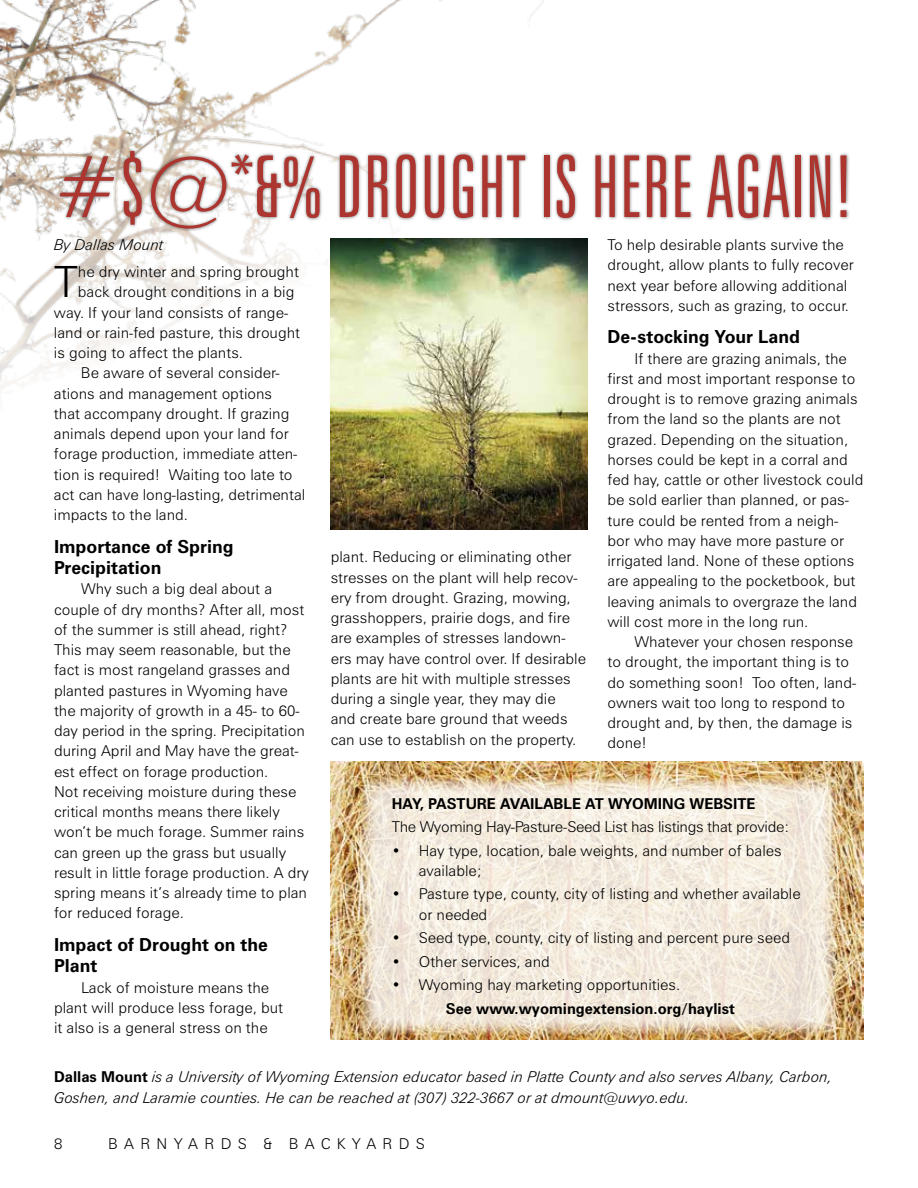
<style>
.page{position:relative;width:918px;height:1188px;background:#fff}
.page>*{position:absolute;margin:0;border:0;box-sizing:border-box;transform-origin:0 0}
.t1{font:300 extra-condensed 85.5px "Zurich BT";color:#ac352f}
.t2{font:300 43.2px "Zurich BT";color:#000}
.t3{font:700 18px/21.6px "Zurich BT";color:#000}
.t4{font:300 15px/20.2px "Zurich BT";color:#000}
.t5{font:italic 300 15px/21px "Zurich BT";color:#000}
.t6{font:700 15px "Zurich BT";color:#000}
.t7{font:300 15px "Zurich BT";letter-spacing:-.02em;color:#000}
.t8{font:300 15px "Zurich BT";letter-spacing:.42em;color:#000}
.s1{font-weight:700;font-style:normal}
</style>
<div class="page">
<img style="left:331px;top:761px;width:533px;height:279px">
<img style="left:0;top:0;width:588px;height:530px">
<div style="left:56px;top:148px;width:794px;height:84px;background:#000;opacity:.5"></div>
<img style="left:331px;top:238px;width:256px;height:291px">
<svg style="left:362px;top:778px;width:475px;height:257px;background:#f0e6d7"></svg>
<h1 class="t1" style="left:54px;top:140px;width:800px">#$@*&amp;% DROUGHT IS HERE AGAIN!</h1>
<p class="t5" style="left:54px;top:234px;width:111px">By Dallas Mount</p>
<h2 class="t2" style="left:54px;top:256px;width:25px">T</h2>
<p class="t4" style="left:78px;top:262px;width:223px">he dry winter and spring brought</p>
<p class="t4" style="left:78px;top:282px;width:218px">back drought conditions in a big</p>
<p class="t4" style="left:54px;top:302px;width:236px">way. If your land consists of range-</p>
<p class="t4" style="left:54px;top:322px;width:248px">land or rain-fed pasture, this drought</p>
<p class="t4" style="left:54px;top:343px;width:191px">is going to affect the plants.</p>
<p class="t4" style="left:81px;top:363px;width:200px">Be aware of several consider-</p>
<p class="t4" style="left:54px;top:383px;width:220px">ations and management options</p>
<p class="t4" style="left:54px;top:403px;width:237px">that accompany drought. If grazing</p>
<p class="t4" style="left:54px;top:424px;width:236px">animals depend upon your land for</p>
<p class="t4" style="left:54px;top:444px;width:245px">forage production, immediate atten-</p>
<p class="t4" style="left:54px;top:464px;width:240px">tion is required! Waiting too late to</p>
<p class="t4" style="left:54px;top:484px;width:253px">act can have long-lasting, detrimental</p>
<p class="t4" style="left:54px;top:505px;width:136px">impacts to the land.</p>
<p class="t3" style="left:54px;top:535px;width:181px">Importance of Spring<br>Precipitation</p>
<p class="t4" style="left:54px;top:579px;width:257px;text-indent:27px">Why such a big deal about a couple of dry months? After all, most of the summer is still ahead, right?<br>This may seem reasonable, but the fact is most rangeland grasses and planted pastures in Wyoming have the majority of growth in a 45- to 60- day period in the spring. Precipitation during April and May have the great&shy;est effect on forage production.<br>Not receiving moisture during these critical months means there likely won’t be much forage. Summer rains can green up the grass but usually result in little forage production. A dry spring means it’s already time to plan for reduced forage.</p>
<p class="t3" style="left:54px;top:933px;width:216px">Impact of Drought on the<br>Plant</p>
<p class="t4" style="left:54px;top:977px;width:231px;text-indent:27px">Lack of moisture means the plant will produce less forage, but it also is a general stress on the</p>
<p class="t4" style="left:331px;top:547px;width:257px">plant. Reducing or eliminating other stresses on the plant will help recov&shy;ery from drought. Grazing, mowing, grasshoppers, prairie dogs, and fire are examples of stresses landown&shy;ers may have control over. If desirable plants are hit with multiple stresses during a single year, they may die<br>and create bare ground that weeds can use to establish on the property.</p>
<p class="t4" style="left:608px;top:235px;width:248px">To help desirable plants survive the drought, allow plants to fully recover next year before allowing additional stressors, such as grazing, to occur.</p>
<p class="t3" style="left:608px;top:326px;width:194px">De-stocking Your Land</p>
<p class="t4" style="left:608px;top:348px;width:257px;text-indent:27px">If there are grazing animals, the first and most important response to drought is to remove grazing animals from the land so the plants are not grazed. Depending on the situation, horses could be kept in a corral and fed hay, cattle or other livestock could be sold earlier than planned, or pas&shy;ture could be rented from a neigh&shy;bor who may have more pasture or irrigated land. None of these options are appealing to the pocketbook, but leaving animals to overgraze the land will cost more in the long run.</p>
<p class="t4" style="left:608px;top:632px;width:250px;text-indent:27px">Whatever your chosen response to drought, the important thing is to do something soon! Too often, land&shy;owners wait too long to respond to drought and, by then, the damage is done!</p>
<p class="t6" style="left:392px;top:794px;width:293px">Hay, pasture available at Wyomingwe</p>
<p class="t6" style="left:713px;top:794px;width:42px">bsite</p>
<p class="t7" style="left:392px;top:818px;width:399px">The Wyoming Hay-Pasture-Seed List has listings that provide:</p>
<p class="t4" style="left:419px;top:840px;width:364px;text-indent:-27px">• Hay type, location, bale weights, and number of bales available;</p>
<p class="t4" style="left:419px;top:884px;width:383px;text-indent:-27px">• Pasture type, county, city of listing and whether available or needed</p>
<p class="t4" style="left:392px;top:928px;width:400px">• Seed type, county, city of listing and percent pure seed</p>
<p class="t4" style="left:392px;top:951px;width:160px">• Other services, and</p>
<p class="t4" style="left:392px;top:975px;width:290px">• Wyoming hay marketing opportunities.</p>
<p class="t6" style="left:446px;top:999px;width:291px">See www.wyomingextension.org/haylist</p>
<p class="t5" style="left:54px;top:1066px;width:780px"><span class="s1">Dallas Mount</span> is a University of Wyoming Extension educator based in Platte County and also serves Albany, Carbon,<br>Goshen, and Laramie counties. He can be reached at (307) 322-3667 or at dmount@uwyo.edu.</p>
<p class="t4" style="left:54px;top:1134px;width:10px">8</p>
<p class="t8" style="left:108px;top:1135px;width:317px">BAR NYAR DS &amp; BACKYAR DS</p>
</div>
